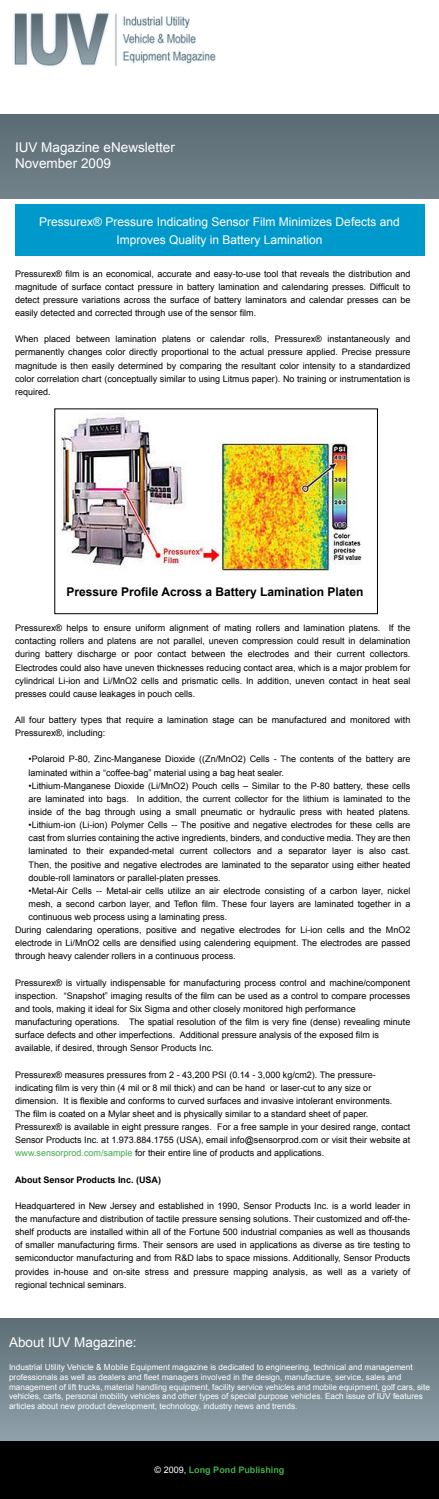
<style>
.page{position:relative;width:439px;height:1499px;background:#fff}
.page>*{position:absolute;margin:0;border:0;box-sizing:border-box;transform-origin:0 0}
.t1{font:13.5px/16.2px "Arial";color:#fff}
.t2{font:12px/18px "Arial";color:#fff;text-align:center}
.t3{font:700 12px "Arial";color:#000}
.t4{font:9px/13.1px "Arial";color:#000;text-align:justify}
.t5{font:700 9px "Arial";color:#000}
.t6{font:700 9px "Arial";color:#41ad49}
.t7{font:8.25px/9.9px "Arial";color:#fff}
.s1{color:#41ad49}
.s2{font-weight:400;color:#fff}
</style>
<div class="page">
<img style="left:0;top:12px;width:439px;height:103px">
<div style="left:0;top:115px;width:439px;height:84px;background:#66777f"></div>
<div style="left:15px;top:204px;width:409px;height:52px;background:#0099cb"></div>
<img style="left:61px;top:414px;width:301px;height:160px">
<div style="left:54px;top:408px;width:324px;height:206px;border:1px solid #000"></div>
<div style="left:0;top:1318px;width:439px;height:123px;background:linear-gradient(to bottom,#5d6e76,#90a1ab)"></div>
<div style="left:0;top:1440px;width:438px;height:58px;background:#000"></div>
<h1 class="t1" style="left:15px;top:140px;width:161px">IUV Magazine eNewsletter<br>November 2009</h1>
<h2 class="t2" style="left:39px;top:213px;width:362px">Pressurex® Pressure Indicating Sensor Film Minimizes Defects and<br>Improves Quality in Battery Lamination</h2>
<p class="t4" style="left:15px;top:267px;width:397px">Pressurex® film is an economical, accurate and easy-to-use tool that reveals the distribution and magnitude of surface contact pressure in battery lamination and calendaring presses. Difficult to detect pressure variations across the surface of battery laminators and calendar presses can be easily detected and corrected through use of the sensor film.</p>
<p class="t4" style="left:15px;top:333px;width:397px">When placed between lamination platens or calendar rolls, Pressurex® instantaneously and permanently changes color directly proportional to the actual pressure applied. Precise pressure magnitude is then easily determined by comparing the resultant color intensity to a standardized color correlation chart (conceptually similar to using Litmus paper). No training or instrumentation is required.</p>
<h2 class="t3" style="left:66px;top:584px;width:298px">Pressure Profile Across a Battery Lamination Platen</h2>
<p class="t4" style="left:15px;top:621px;width:397px">Pressurex® helps to ensure uniform alignment of mating rollers and lamination platens. If the contacting rollers and platens are not parallel, uneven compression could result in delamination during battery discharge or poor contact between the electrodes and their current collectors.<br>Electrodes could also have uneven thicknesses reducing contact area, which is a major problem for cylindrical Li-ion and Li/MnO2 cells and prismatic cells. In addition, uneven contact in heat seal presses could cause leakages in pouch cells.</p>
<p class="t4" style="left:15px;top:713px;width:397px">All four battery types that require a lamination stage can be manufactured and monitored with<br>Pressurex®, including:</p>
<p class="t4" style="left:28px;top:753px;width:383px">•Polaroid P-80, Zinc-Manganese Dioxide ((Zn/MnO2) Cells - The contents of the battery are laminated within a “coffee-bag” material using a bag heat sealer.</p>
<p class="t4" style="left:28px;top:779px;width:383px">•Lithium-Manganese Dioxide (Li/MnO2) Pouch cells – Similar to the P-80 battery, these cells are laminated into bags. In addition, the current collector for the lithium is laminated to the inside of the bag through using a small pneumatic or hydraulic press with heated platens.</p>
<p class="t4" style="left:28px;top:818px;width:383px">•Lithium-ion (Li-ion) Polymer Cells -- The positive and negative electrodes for these cells are cast from slurries containing the active ingredients, binders, and conductive media. They are then laminated to their expanded-metal current collectors and a separator layer is also cast.<br>Then, the positive and negative electrodes are laminated to the separator using either heated double-roll laminators or parallel-platen presses.</p>
<p class="t4" style="left:28px;top:884px;width:383px">•Metal-Air Cells -- Metal-air cells utilize an air electrode consisting of a carbon layer, nickel</p>
<p class="t4" style="left:28px;top:897px;width:383px">mesh, a second carbon layer, and Teflon film. These four layers are laminated together in a</p>
<p class="t4" style="left:28px;top:910px;width:200px">continuous web process using a laminating press.</p>
<p class="t4" style="left:15px;top:923px;width:397px">During calendaring operations, positive and negative electrodes for Li-ion cells and the MnO2</p>
<p class="t4" style="left:15px;top:936px;width:397px">electrode in Li/MnO2 cells are densified using calendering equipment. The electrodes are passed</p>
<p class="t4" style="left:15px;top:949px;width:222px">through heavy calender rollers in a continuous process.</p>
<p class="t4" style="left:15px;top:976px;width:397px;text-align:left">Pressurex® is virtually indispensable for manufacturing process control and machine/component inspection. “Snapshot” imaging results of the film can be used as a control to compare processes and tools, making it ideal for Six Sigma and other closely monitored high performance manufacturing operations. The spatial resolution of the film is very fine (dense) revealing minute surface defects and other imperfections. Additional pressure analysis of the exposed film is available, if desired, through Sensor Products Inc.</p>
<p class="t4" style="left:15px;top:1068px;width:397px;text-align:left">Pressurex® measures pressures from 2 - 43,200 PSI (0.14 - 3,000 kg/cm2). The pressure&shy;indicating film is very thin (4 mil or 8 mil thick) and can be hand or laser-cut to any size or dimension. It is flexible and conforms to curved surfaces and invasive intolerant environments.<br>The film is coated on a Mylar sheet and is physically similar to a standard sheet of paper.<br>Pressurex® is available in eight pressure ranges. For a free sample in your desired range, contact Sensor Products Inc. at 1.973.884.1755 (USA), email info@sensorprod.com or visit their website at <span class="s1">www.sensorprod.com/sample</span> for their entire line of products and applications.</p>
<p class="t5" style="left:15px;top:1173px;width:148px">About Sensor Products Inc. (USA)</p>
<p class="t4" style="left:15px;top:1199px;width:397px">Headquartered in New Jersey and established in 1990, Sensor Products Inc. is a world leader in the manufacture and distribution of tactile pressure sensing solutions. Their customized and off-the&shy;shelf products are installed within all of the Fortune 500 industrial companies as well as thousands of smaller manufacturing firms. Their sensors are used in applications as diverse as tire testing to semiconductor manufacturing and from R&amp;D labs to space missions. Additionally, Sensor Products provides in-house and on-site stress and pressure mapping analysis, as well as a variety of regional technical seminars.</p>
<h1 class="t1" style="left:9px;top:1334px;width:129px">About IUV Magazine:</h1>
<p class="t7" style="left:9px;top:1362px;width:422px">Industrial Utility Vehicle &amp; Mobile Equipment magazine is dedicated to engineering, technical and management professionals as well as dealers and fleet managers involved in the design, manufacture, service, sales and management of lift trucks, material handling equipment, facility service vehicles and mobile equipment, golf cars, site vehicles, carts, personal mobility vehicles and other types of special purpose vehicles. Each issue of IUV features articles about new product development, technology, industry news and trends.</p>
<p class="t6" style="left:155px;top:1463px;width:131px"><span class="s2">© 2009,</span> Long Pond Publishing</p>
</div>
